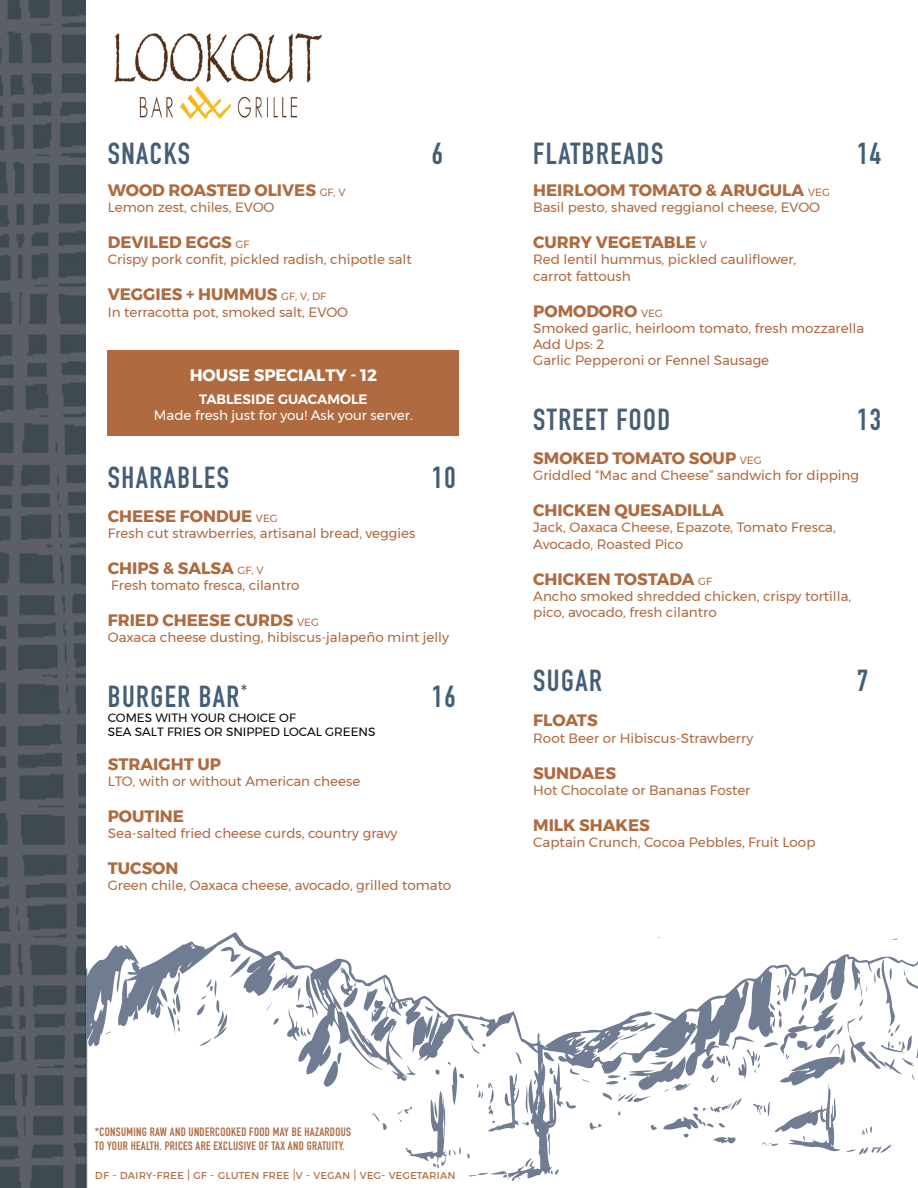
<style>
.page{position:relative;width:918px;height:1188px;background:#fff}
.page>*{position:absolute;margin:0;border:0;box-sizing:border-box;transform-origin:0 0}
.Section_Header{font:700 30px "DIN Condensed";letter-spacing:.05em;color:#455e77}
.t1{font:700 16.5px "Montserrat";color:#af6a40}
.t2{font:700 16.5px "Montserrat";color:#fff}
.t3{font:13.5px/16.2px "Montserrat";color:#af6a40}
.t4{font:13.5px "Montserrat";color:#fff}
.t5{font:600 13.5px "Montserrat";color:#fff}
.t6{font:700 12px "DIN Condensed";letter-spacing:.025em;color:#af6a40}
.Section_Header-2{font:12px "Montserrat";color:#040503}
.t7{font:12px "Montserrat";letter-spacing:.03em;color:#af6a40}
.s1{font-weight:400;font-size:10.5px}
</style>
<div class="page">
<svg style="left:220px;top:932px;width:22px;height:9px"></svg>
<svg style="left:85px;top:941px;width:833px;height:247px"></svg>
<img style="left:0;top:0;width:85px;height:1188px">
<div style="left:108px;top:350px;width:351px;height:85px;background:#af6a40"></div>
<img style="left:115px;top:34px;width:206px;height:85px">
<p class="Section_Header" style="left:108px;top:134px;width:84px">SNACKS</p>
<p class="Section_Header" style="left:432px;top:134px;width:13px">6</p>
<p class="t1" style="left:108px;top:177px;width:239px">WOOD ROASTED OLIVES <span class="s1">GF, V</span></p>
<p class="t3" style="left:108px;top:199px;width:168px">Lemon zest, chiles, EVOO</p>
<p class="t1" style="left:108px;top:229px;width:143px">DEVILED EGGS <span class="s1">GF</span></p>
<p class="t3" style="left:108px;top:251px;width:306px">Crispy pork confit, pickled radish, chipotle salt</p>
<p class="t1" style="left:108px;top:281px;width:220px">VEGGIES + HUMMUS <span class="s1">GF, V, DF</span></p>
<p class="t3" style="left:108px;top:303px;width:242px">In terracotta pot, smoked salt, EVOO</p>
<p class="t2" style="left:190px;top:362px;width:189px">HOUSE SPECIALTY - 12</p>
<p class="t5" style="left:199px;top:389px;width:170px">TABLESIDE GUACAMOLE</p>
<p class="t4" style="left:154px;top:405px;width:260px">Made fresh just for you! Ask your server.</p>
<p class="Section_Header" style="left:108px;top:457px;width:123px">SHARABLES</p>
<p class="Section_Header" style="left:432px;top:457px;width:25px">10</p>
<p class="t1" style="left:108px;top:503px;width:171px">CHEESE FONDUE <span class="s1">VEG</span></p>
<p class="t3" style="left:108px;top:525px;width:309px">Fresh cut strawberries, artisanal bread, veggies</p>
<p class="t1" style="left:108px;top:555px;width:157px">CHIPS &amp; SALSA <span class="s1">GF, V</span></p>
<p class="t3" style="left:111px;top:577px;width:190px">Fresh tomato fresca, cilantro</p>
<p class="t1" style="left:108px;top:607px;width:213px">FRIED CHEESE CURDS <span class="s1">VEG</span></p>
<p class="t3" style="left:108px;top:629px;width:343px">Oaxaca cheese dusting, hibiscus-jalapeño mint jelly</p>
<p class="Section_Header" style="left:108px;top:676px;width:141px">BURGER BAR<sup>*</sup></p>
<p class="Section_Header" style="left:432px;top:676px;width:25px">16</p>
<p class="Section_Header-2" style="left:108px;top:708px;width:190px">COMES WITH YOUR CHOICE OF</p>
<p class="Section_Header-2" style="left:108px;top:723px;width:269px">SEA SALT FRIES OR SNIPPED LOCAL GREENS</p>
<p class="t1" style="left:108px;top:751px;width:115px">STRAIGHT UP</p>
<p class="t3" style="left:108px;top:773px;width:254px">LTO, with or without American cheese</p>
<p class="t1" style="left:108px;top:803px;width:78px">POUTINE</p>
<p class="t3" style="left:108px;top:825px;width:291px">Sea-salted fried cheese curds, country gravy</p>
<p class="t1" style="left:108px;top:855px;width:72px">TUCSON</p>
<p class="t3" style="left:108px;top:877px;width:345px">Green chile, Oaxaca cheese, avocado, grilled tomato</p>
<p class="Section_Header" style="left:533px;top:134px;width:132px">FLATBREADS</p>
<p class="Section_Header" style="left:857px;top:134px;width:25px">14</p>
<p class="t1" style="left:533px;top:177px;width:298px">HEIRLOOM TOMATO &amp; ARUGULA <span class="s1">VEG</span></p>
<p class="t3" style="left:533px;top:199px;width:288px">Basil pesto, shaved reggianol cheese, EVOO</p>
<p class="t1" style="left:533px;top:229px;width:175px">CURRY VEGETABLE <span class="s1">V</span></p>
<p class="t3" style="left:533px;top:251px;width:265px">Red lentil hummus, pickled cauliflower,</p>
<p class="t3" style="left:533px;top:267px;width:99px">carrot fattoush</p>
<p class="t1" style="left:533px;top:297px;width:131px">POMODORO <span class="s1">VEG</span></p>
<p class="t3" style="left:533px;top:320px;width:333px">Smoked garlic, heirloom tomato, fresh mozzarella</p>
<p class="t3" style="left:533px;top:336px;width:73px">Add Ups: 2</p>
<p class="t3" style="left:533px;top:352px;width:238px">Garlic Pepperoni or Fennel Sausage</p>
<p class="Section_Header" style="left:533px;top:399px;width:139px">STREET FOOD</p>
<p class="Section_Header" style="left:857px;top:399px;width:25px">13</p>
<p class="t1" style="left:533px;top:445px;width:230px">SMOKED TOMATO SOUP <span class="s1">VEG</span></p>
<p class="t3" style="left:533px;top:467px;width:327px">Griddled “Mac and Cheese” sandwich for dipping</p>
<p class="t1" style="left:533px;top:497px;width:192px">CHICKEN QUESADILLA</p>
<p class="t3" style="left:533px;top:519px;width:304px">Jack, Oaxaca Cheese, Epazote, Tomato Fresca,<br>Avocado, Roasted Pico</p>
<p class="t1" style="left:533px;top:566px;width:180px">CHICKEN TOSTADA <span class="s1">GF</span></p>
<p class="t3" style="left:533px;top:588px;width:320px">Ancho smoked shredded chicken, crispy tortilla,</p>
<p class="t3" style="left:533px;top:604px;width:185px">pico, avocado, fresh cilantro</p>
<p class="Section_Header" style="left:533px;top:661px;width:70px">SUGAR</p>
<p class="Section_Header" style="left:857px;top:661px;width:13px">7</p>
<p class="t1" style="left:533px;top:707px;width:66px">FLOATS</p>
<p class="t3" style="left:533px;top:730px;width:222px">Root Beer or Hibiscus-Strawberry</p>
<p class="t1" style="left:533px;top:760px;width:84px">SUNDAES</p>
<p class="t3" style="left:533px;top:782px;width:219px">Hot Chocolate or Bananas Foster</p>
<p class="t1" style="left:533px;top:812px;width:118px">MILK SHAKES</p>
<p class="t3" style="left:533px;top:834px;width:284px">Captain Crunch, Cocoa Pebbles, Fruit Loop</p>
<p class="t6" style="left:95px;top:1123px;width:258px">*CONSUMING RAW AND UNDERCOOKED FOOD MAY BE HAZARDOUS</p>
<p class="t6" style="left:95px;top:1138px;width:251px">TO YOUR HEALTH. PRICES ARE EXCLUSIVE OF TAX AND GRATUITY.</p>
<p class="t7" style="left:95px;top:1165px;width:362px">df - dairy-free | gf - gluten free |v - vegan | veg- vegetarian</p>
</div>
